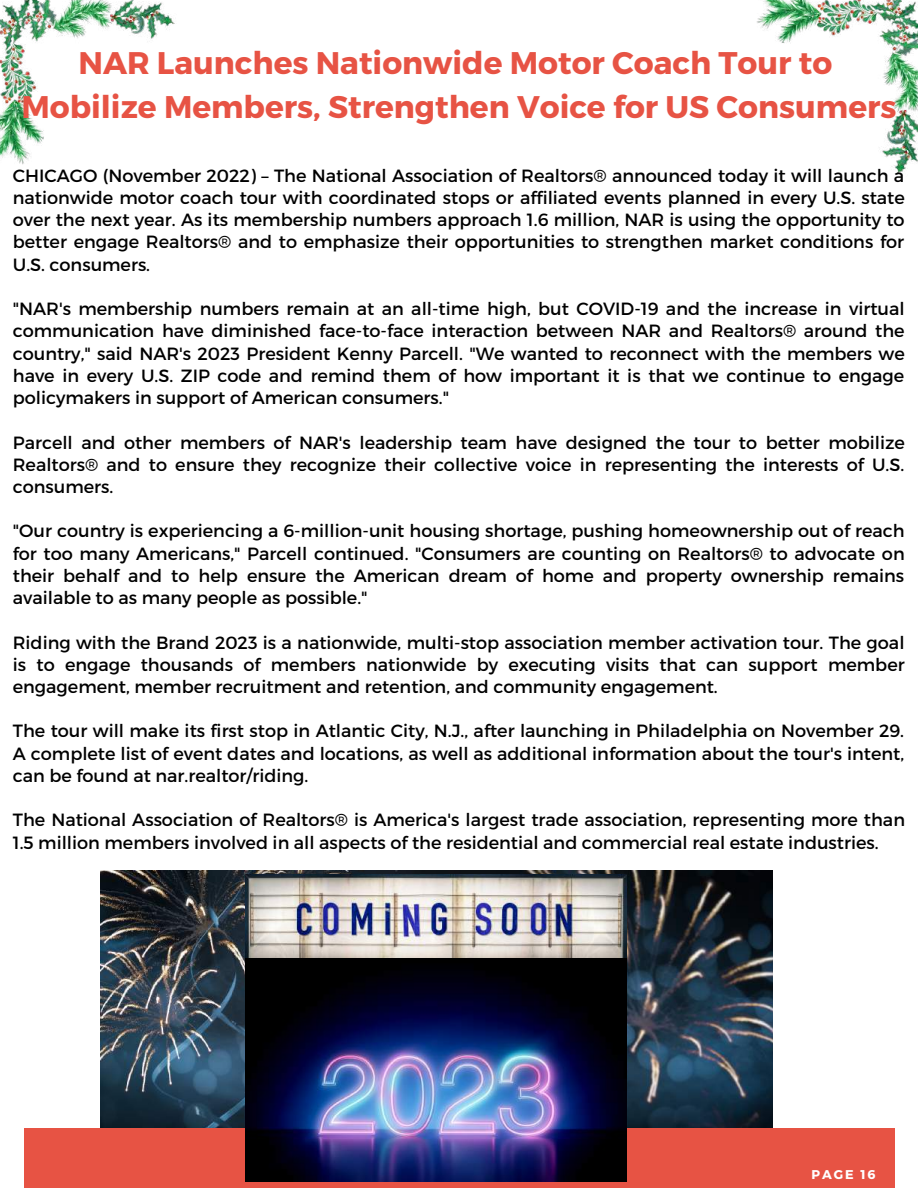
<style>
.page{position:relative;width:918px;height:1188px;background:#fff}
.page>*{position:absolute;margin:0;border:0;box-sizing:border-box;transform-origin:0 0}
.t1{font:700 31.2px/43.5px "Montserrat";color:#e75344;text-align:center}
.t2{font:17.7px/22.2px "Montserrat";color:#000;text-align:justify}
.t3{font:700 12.75px "Montserrat";letter-spacing:.15em;color:#fff}
</style>
<div class="page">
<img style="left:100px;top:870px;width:673px;height:258px">
<div style="left:24px;top:1128px;width:871px;height:60px;background:#e75344"></div>
<img style="left:757px;top:0;width:161px;height:175px">
<img style="left:0;top:0;width:175px;height:164px">
<img style="left:245px;top:875px;width:382px;height:83px">
<img style="left:245px;top:958px;width:382px;height:223px">
<h1 class="t1" style="left:21px;top:40px;width:877px">NAR Launches Nationwide Motor Coach Tour to<br>Mobilize Members, Strengthen Voice for US Consumers</h1>
<p class="t2" style="left:13px;top:164px;width:894px">CHICAGO (November 2022) – The National Association of Realtors® announced today it will launch a nationwide motor coach tour with coordinated stops or affiliated events planned in every U.S. state over the next year. As its membership numbers approach 1.6 million, NAR is using the opportunity to better engage Realtors® and to emphasize their opportunities to strengthen market conditions for U.S. consumers.</p>
<p class="t2" style="left:13px;top:297px;width:893px">"NAR's membership numbers remain at an all-time high, but COVID-19 and the increase in virtual communication have diminished face-to-face interaction between NAR and Realtors® around the country," said NAR's 2023 President Kenny Parcell. "We wanted to reconnect with the members we have in every U.S. ZIP code and remind them of how important it is that we continue to engage policymakers in support of American consumers."</p>
<p class="t2" style="left:13px;top:430px;width:894px">Parcell and other members of NAR's leadership team have designed the tour to better mobilize Realtors® and to ensure they recognize their collective voice in representing the interests of U.S. consumers.</p>
<p class="t2" style="left:13px;top:519px;width:893px">"Our country is experiencing a 6-million-unit housing shortage, pushing homeownership out of reach for too many Americans," Parcell continued. "Consumers are counting on Realtors® to advocate on their behalf and to help ensure the American dream of home and property ownership remains available to as many people as possible."</p>
<p class="t2" style="left:13px;top:630px;width:893px">Riding with the Brand 2023 is a nationwide, multi-stop association member activation tour. The goal is to engage thousands of members nationwide by executing visits that can support member engagement, member recruitment and retention, and community engagement.</p>
<p class="t2" style="left:13px;top:719px;width:893px">The tour will make its first stop in Atlantic City, N.J., after launching in Philadelphia on November 29.<br>A complete list of event dates and locations, as well as additional information about the tour's intent, can be found at nar.realtor/riding.</p>
<p class="t2" style="left:13px;top:808px;width:894px">The National Association of Realtors® is America's largest trade association, representing more than<br>1.5 million members involved in all aspects of the residential and commercial real estate industries.</p>
<p class="t3" style="left:812px;top:1166px;width:66px">PAGE 16</p>
</div>
